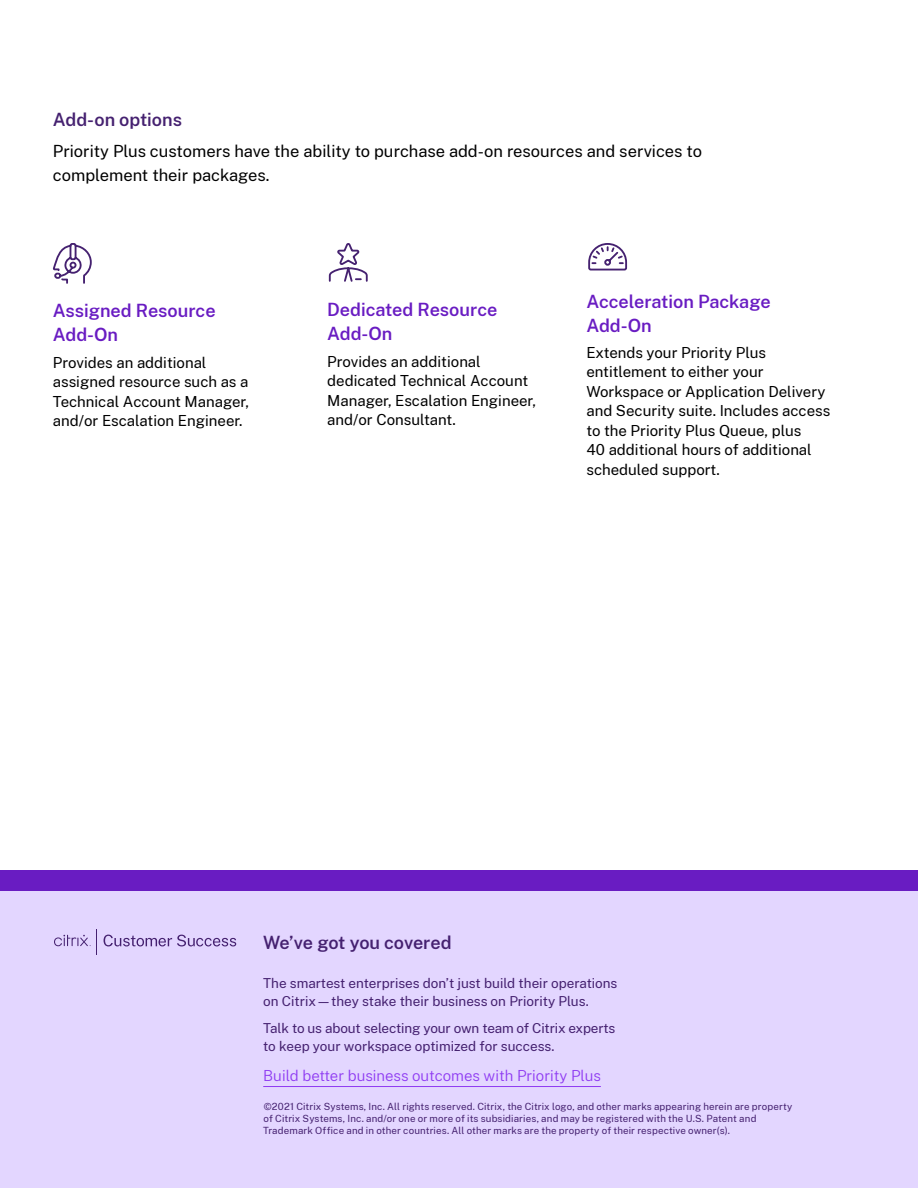
<style>
.page{position:relative;width:918px;height:1188px;background:#fff}
.page>*{position:absolute;margin:0;border:0;box-sizing:border-box;transform-origin:0 0}
.t1{font:600 18px/24px "Public Sans";color:#691cc2}
.t2{font:600 18px "Public Sans";letter-spacing:-.005em;color:#452170}
.t3{font:16.5px/24px "Public Sans";color:#000}
.t4{font:15px/19.5px "Public Sans";color:#000}
.t5{font:300 15px "Public Sans";color:#8f3bf2}
.t6{font:13.5px/18px "Public Sans";color:#452170}
.t7{font:9.75px/12px "Public Sans";letter-spacing:.015em;color:#452170}
</style>
<div class="page">
<div style="left:0;top:891px;width:918px;height:297px;background:#e3d6ff"></div>
<hr style="left:263px;top:1086px;width:338px;height:1px;background:#8f3bf2">
<svg style="left:54px;top:929px;width:43px;height:26px"></svg>
<svg style="left:104px;top:935px;width:132px;height:11px"></svg>
<svg style="left:588px;top:243px;width:40px;height:28px"></svg>
<svg style="left:52px;top:243px;width:40px;height:41px"></svg>
<svg style="left:328px;top:243px;width:40px;height:39px"></svg>
<div style="left:0;top:870px;width:918px;height:21px;background:#691cc2"></div>
<p class="t2" style="left:53px;top:106px;width:131px">Add-on options</p>
<p class="t3" style="left:53px;top:138px;width:651px">Priority Plus customers have the ability to purchase add-on resources and services to complement their packages.</p>
<p class="t1" style="left:53px;top:297px;width:164px">Assigned Resource<br>Add-On</p>
<p class="t4" style="left:53px;top:351px;width:198px">Provides an additional assigned resource such as a<br>Technical Account Manager, and/or Escalation Engineer.</p>
<p class="t1" style="left:327px;top:296px;width:172px">Dedicated Resource<br>Add-On</p>
<p class="t4" style="left:327px;top:350px;width:210px">Provides an additional dedicated Technical Account<br>Manager, Escalation Engineer, and/or Consultant.</p>
<p class="t1" style="left:586px;top:288px;width:186px">Acceleration Package<br>Add-On</p>
<p class="t4" style="left:586px;top:342px;width:245px">Extends your Priority Plus entitlement to either your<br>Workspace or Application Delivery and Security suite. Includes access to the Priority Plus Queue, plus<br>40 additional hours of additional scheduled support.</p>
<p class="t2" style="left:263px;top:929px;width:190px">We’ve got you covered</p>
<p class="t6" style="left:263px;top:973px;width:356px">The smartest enterprises don’t just build their operations on Citrix—they stake their business on Priority Plus.</p>
<p class="t6" style="left:263px;top:1018px;width:354px">Talk to us about selecting your own team of Citrix experts to keep your workspace optimized for success.</p>
<p class="t5" style="left:263px;top:1064px;width:339px">Build better business outcomes with Priority Plus</p>
<p class="t7" style="left:263px;top:1100px;width:531px">©2021 Citrix Systems, Inc. All rights reserved. Citrix, the Citrix logo, and other marks appearing herein are property of Citrix Systems, Inc. and/or one or more of its subsidiaries, and may be registered with the U.S. Patent and<br>Trademark Office and in other countries. All other marks are the property of their respective owner(s).</p>
</div>
